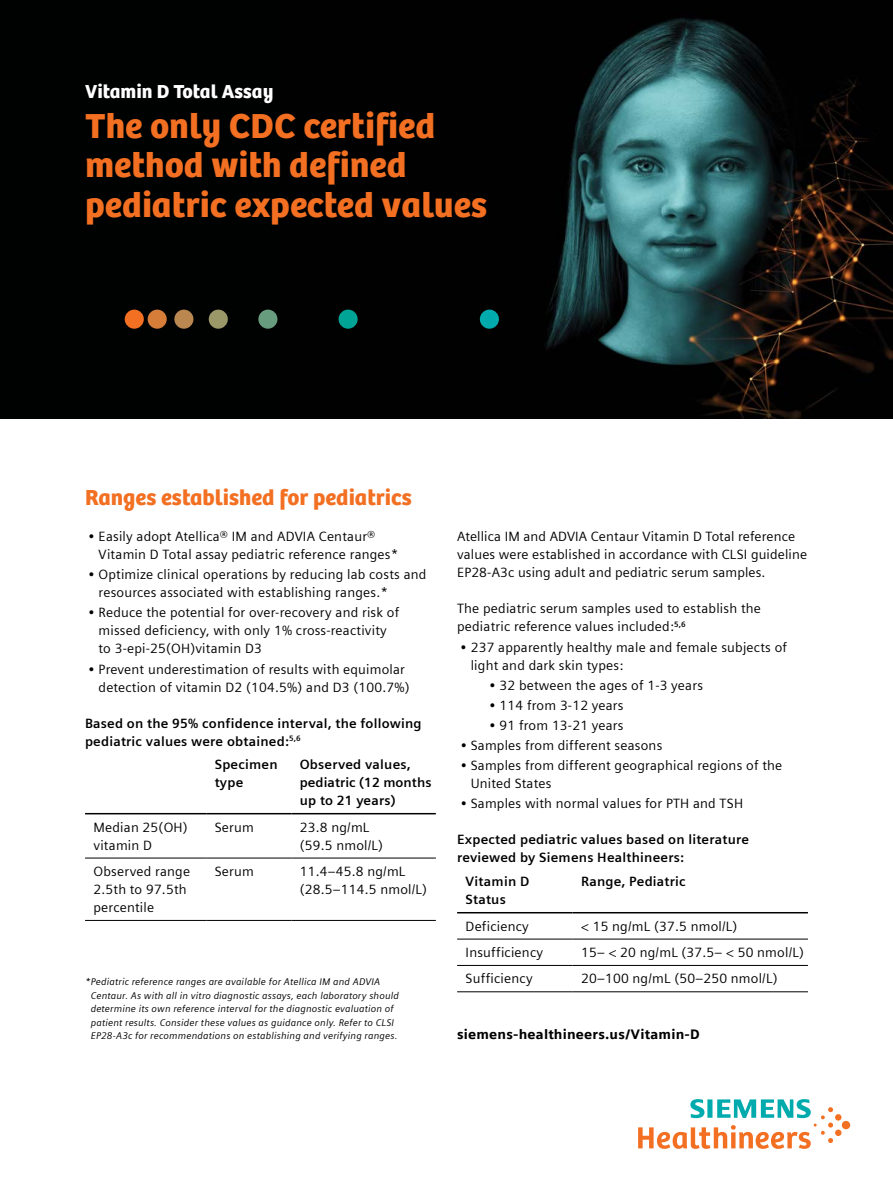
<style>
.page{position:relative;width:893px;height:1191px;background:#fff}
.page>*{position:absolute;margin:0;border:0;box-sizing:border-box;transform-origin:0 0}
.t1{font:36px/39.6px "SH Bree Headline Regular";color:#f36f21}
.t2{font:22.5px "SH Bree Headline Regular";color:#f36f21}
.t3{font:19.5px "SH Bree Headline Regular";color:#fff}
.t4{font:13.5px/18px "Siemens Sans";letter-spacing:.015em;color:#000}
.t5{font:700 13.5px/18px "Siemens Sans";letter-spacing:.015em;color:#000}
.t6{font:900 13.5px "Siemens Sans";letter-spacing:.015em;color:#000}
.t7{font:italic 9.75px/13.5px "Siemens Sans";letter-spacing:.015em;color:#000}
</style>
<div class="page">
<svg style="left:638px;top:1099px;width:212px;height:50px"></svg>
<div style="left:0;top:0;width:893px;height:418px;background:#000101"></div>
<img style="left:338px;top:18px;width:555px;height:400px">
<div style="left:125px;top:309px;width:19px;height:20px;background:#f36f21;border-radius:50%"></div>
<div style="left:148px;top:309px;width:19px;height:20px;background:#d67d39;border-radius:50%"></div>
<div style="left:174px;top:309px;width:19px;height:20px;background:#bb8750;border-radius:50%"></div>
<div style="left:209px;top:309px;width:19px;height:20px;background:#9a9769;border-radius:50%"></div>
<div style="left:258px;top:309px;width:19px;height:20px;background:#679c7f;border-radius:50%"></div>
<div style="left:339px;top:309px;width:19px;height:20px;background:#00a496;border-radius:50%"></div>
<div style="left:480px;top:309px;width:19px;height:20px;background:#00aaad;border-radius:50%"></div>
<hr style="left:85px;top:857px;width:121px;height:1px;background:#000">
<hr style="left:206px;top:857px;width:85px;height:1px;background:#000">
<hr style="left:291px;top:857px;width:145px;height:1px;background:#000">
<hr style="left:85px;top:920px;width:121px;height:1px;background:#000">
<hr style="left:206px;top:920px;width:85px;height:1px;background:#000">
<hr style="left:291px;top:920px;width:145px;height:1px;background:#000">
<hr style="left:85px;top:813px;width:121px;height:1px;background:#000">
<hr style="left:206px;top:813px;width:85px;height:1px;background:#000">
<hr style="left:291px;top:813px;width:145px;height:1px;background:#000">
<hr style="left:457px;top:938px;width:116px;height:1px;background:#000">
<hr style="left:573px;top:938px;width:235px;height:1px;background:#000">
<hr style="left:457px;top:965px;width:116px;height:1px;background:#000">
<hr style="left:573px;top:965px;width:235px;height:1px;background:#000">
<hr style="left:457px;top:991px;width:116px;height:1px;background:#000">
<hr style="left:573px;top:991px;width:235px;height:1px;background:#000">
<hr style="left:457px;top:912px;width:116px;height:1px;background:#000">
<hr style="left:573px;top:912px;width:235px;height:1px;background:#000">
<h3 class="t3" style="left:85px;top:76px;width:190px">Vitamin D Total Assay</h3>
<h1 class="t1" style="left:85px;top:105px;width:404px">The only CDC certified method with defined pediatric expected values</h1>
<h2 class="t2" style="left:85px;top:480px;width:328px">Ranges established for pediatrics</h2>
<p class="t4" style="left:99px;top:526px;width:301px;text-indent:-10px">• Easily adopt Atellica® IM and ADVIA Centaur®<br>Vitamin D Total assay pediatric reference ranges*</p>
<p class="t4" style="left:99px;top:565px;width:329px;text-indent:-10px">• Optimize clinical operations by reducing lab costs and resources associated with establishing ranges.*</p>
<p class="t4" style="left:99px;top:603px;width:302px;text-indent:-10px">• Reduce the potential for over-recovery and risk of missed deficiency, with only 1% cross-reactivity to 3-epi-25(OH)vitamin D3</p>
<p class="t4" style="left:99px;top:659px;width:313px;text-indent:-10px">• Prevent underestimation of results with equimolar detection of vitamin D2 (104.5%) and D3 (100.7%)</p>
<p class="t5" style="left:85px;top:713px;width:338px">Based on the 95% confidence interval, the following pediatric values were obtained:<sup>5,6</sup></p>
<p class="t4" style="left:457px;top:527px;width:352px">Atellica IM and ADVIA Centaur Vitamin D Total reference values were established in accordance with CLSI guideline<br>EP28-A3c using adult and pediatric serum samples.</p>
<p class="t4" style="left:457px;top:599px;width:305px">The pediatric serum samples used to establish the pediatric reference values included:<sup>5,6</sup></p>
<p class="t4" style="left:471px;top:637px;width:318px;text-indent:-10px">• 237 apparently healthy male and female subjects of light and dark skin types:</p>
<p class="t4" style="left:489px;top:675px;width:215px">• 32 between the ages of 1-3 years</p>
<p class="t4" style="left:489px;top:695px;width:136px">• 114 from 3-12 years</p>
<p class="t4" style="left:489px;top:715px;width:136px">• 91 from 13-21 years</p>
<p class="t4" style="left:460px;top:735px;width:204px">• Samples from different seasons</p>
<p class="t4" style="left:471px;top:755px;width:313px;text-indent:-10px">• Samples from different geographical regions of the<br>United States</p>
<p class="t4" style="left:460px;top:793px;width:284px">• Samples with normal values for PTH and TSH</p>
<p class="t5" style="left:457px;top:830px;width:293px">Expected pediatric values based on literature reviewed by Siemens Healthineers:</p>
<p class="t5" style="left:215px;top:754px;width:64px">Specimen type</p>
<p class="t5" style="left:300px;top:754px;width:133px">Observed values, pediatric (12 months up to 21 years)</p>
<p class="t4" style="left:94px;top:817px;width:96px">Median 25(OH) vitamin D</p>
<p class="t4" style="left:215px;top:817px;width:41px">Serum</p>
<p class="t4" style="left:300px;top:817px;width:85px">23.8 ng/mL (59.5 nmol/L)</p>
<p class="t4" style="left:94px;top:861px;width:98px">Observed range<br>2.5th to 97.5th percentile</p>
<p class="t4" style="left:215px;top:861px;width:41px">Serum</p>
<p class="t4" style="left:300px;top:861px;width:129px">11.4–45.8 ng/mL (28.5–114.5 nmol/L)</p>
<p class="t5" style="left:466px;top:871px;width:65px">Vitamin D<br>Status</p>
<p class="t5" style="left:581px;top:871px;width:106px">Range, Pediatric</p>
<p class="t4" style="left:466px;top:916px;width:65px">Deficiency</p>
<p class="t4" style="left:581px;top:916px;width:158px">&lt; 15 ng/mL (37.5 nmol/L)</p>
<p class="t4" style="left:466px;top:942px;width:79px">Insufficiency</p>
<p class="t4" style="left:581px;top:942px;width:224px">15– &lt; 20 ng/mL (37.5– &lt; 50 nmol/L)</p>
<p class="t4" style="left:466px;top:968px;width:68px">Sufficiency</p>
<p class="t4" style="left:581px;top:968px;width:198px">20–100 ng/mL (50–250 nmol/L)</p>
<p class="t7" style="left:91px;top:974px;width:310px;text-indent:-6px">*Pediatric reference ranges are available for Atellica IM and ADVIA Centaur. As with all in vitro diagnostic assays, each laboratory should determine its own reference interval for the diagnostic evaluation of patient results. Consider these values as guidance only. Refer to CLSI EP28-A3c for recommendations on establishing and verifying ranges.</p>
<p class="t6" style="left:457px;top:1024px;width:244px">siemens-healthineers.us/Vitamin-D</p>
</div>
